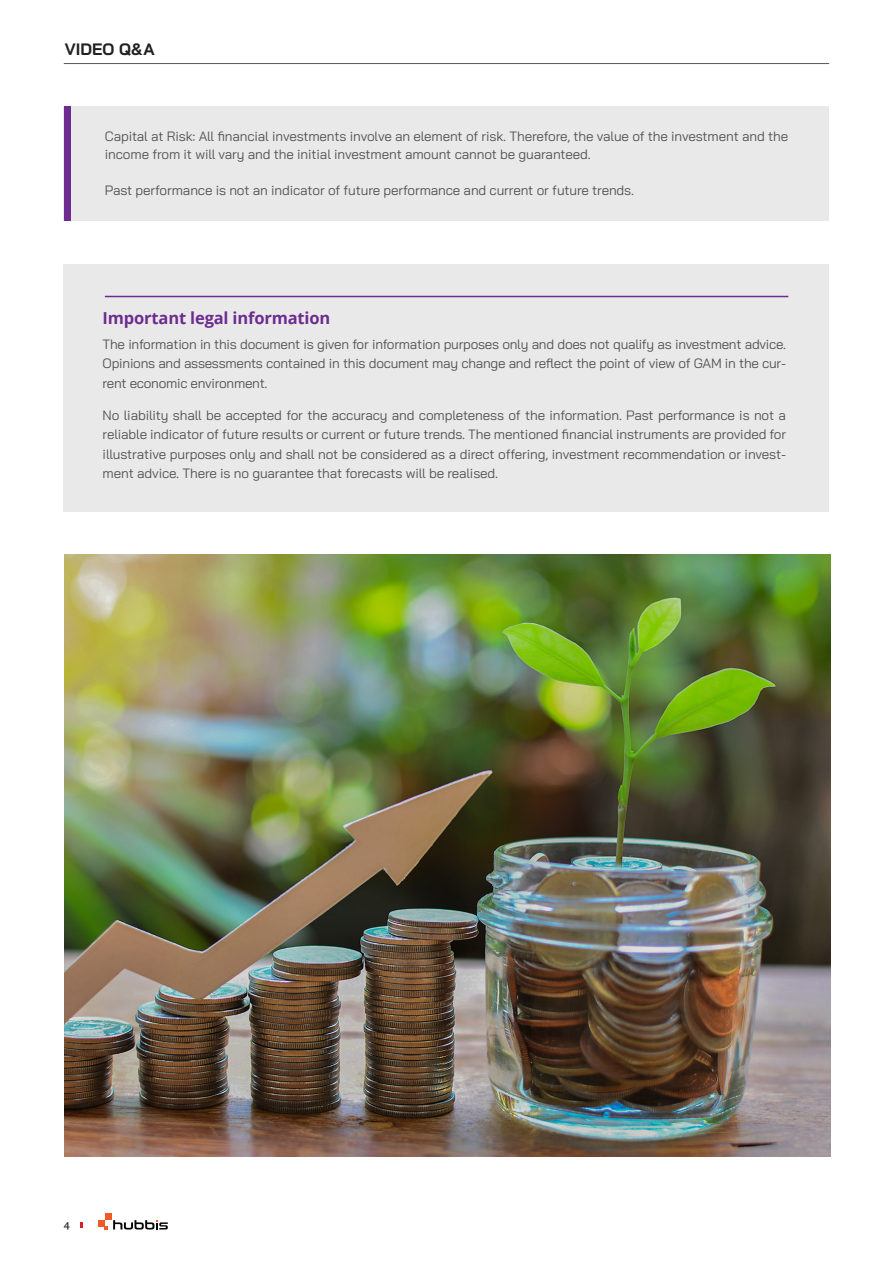
<style>
.page{position:relative;width:893px;height:1263px;background:#fff}
.page>*{position:absolute;margin:0;border:0;box-sizing:border-box;transform-origin:0 0}
.Box_subtitle{font:700 16.5px "Open Sans";letter-spacing:-.01em;color:#6e2c91}
.t1{font:700 16.5px "Bai Jamjuree";color:#231f20}
.box_content{font:13.5px/19.5px "Bai Jamjuree";letter-spacing:-.01em;color:#535355;text-align:justify}
.t2{font:12px "National";color:#231f20}
</style>
<div class="page">
<hr style="left:64px;top:63px;width:765px;height:1px;background:#57585a">
<svg style="left:81px;top:1222px;width:2px;height:6px"></svg>
<div style="left:98px;top:1220px;width:7px;height:6px;background:#f15a24"></div>
<svg style="left:105px;top:1214px;width:63px;height:15px"></svg>
<div style="left:64px;top:264px;width:765px;height:248px;background:#e9e9e9"></div>
<hr style="left:105px;top:296px;width:683px;height:1px;background:#6e2c91">
<img style="left:65px;top:554px;width:765px;height:602px">
<div style="left:64px;top:107px;width:765px;height:114px;background:#e9e9e9"></div>
<div style="left:64px;top:107px;width:7px;height:114px;background:#6e2c91"></div>
<p class="t1" style="left:65px;top:39px;width:91px">VIDEO Q&amp;A</p>
<p class="box_content" style="left:105px;top:127px;width:685px;line-height:18px">Capital at Risk: All financial investments involve an element of risk. Therefore, the value of the investment and the income from it will vary and the initial investment amount cannot be guaranteed.</p>
<p class="box_content" style="left:105px;top:180px;width:531px">Past performance is not an indicator of future performance and current or future trends.</p>
<p class="Box_subtitle" style="left:103px;top:306px;width:229px">Important legal information</p>
<p class="box_content" style="left:103px;top:334px;width:685px">The information in this document is given for information purposes only and does not qualify as investment advice.<br>Opinions and assessments contained in this document may change and reflect the point of view of GAM in the cur&shy;rent economic environment.</p>
<p class="box_content" style="left:103px;top:405px;width:685px">No liability shall be accepted for the accuracy and completeness of the information. Past performance is not a reliable indicator of future results or current or future trends. The mentioned financial instruments are provided for illustrative purposes only and shall not be considered as a direct offering, investment recommendation or invest&shy;ment advice. There is no guarantee that forecasts will be realised.</p>
<p class="t2" style="left:64px;top:1216px;width:8px">4</p>
</div>
